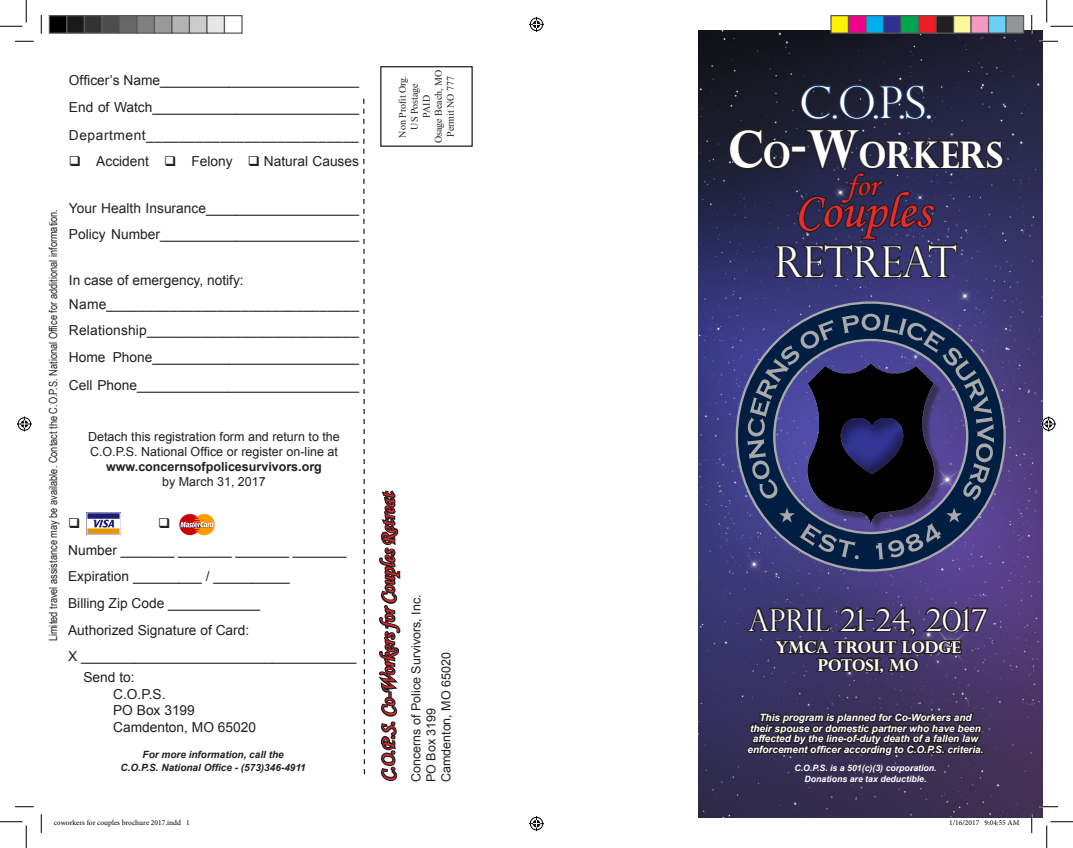
<style>
.page{position:relative;width:1073px;height:848px;background:#fff}
.page>*{position:absolute;margin:0;border:0;box-sizing:border-box;transform-origin:0 0}
.t1{font:50px "Monotype Corsiva";color:#ee2929}
.t2{font:300 43.75px "Perpetua Titling";color:#fff}
.t3{font:300 42.5px "Perpetua Titling";color:#fff}
.t4{font:700 36.75px "Perpetua Titling";color:#fff;scale:.91 1}
.t5{font:31.25px "Monotype Corsiva";color:#ee2929}
.t6{font:300 30px "Perpetua Titling";color:#fff}
.t7{font:20px "Monotype Corsiva";color:#ee292e}
.t8{font:700 16.25px "Perpetua Titling";color:#fff}
.t9{font:13.75px "Arial";color:#231f20}
.t10{font:13.75px "Arial";letter-spacing:.04em;color:#231f20}
.t11{font:12.5px/15px "Arial";color:#231f20}
.t12{font:700 12.5px "Arial";color:#231f20}
.t13{font:11.25px "Arial Narrow";color:#231f20}
.t14{font:italic 700 10px "Arial";color:#fff}
.t15{font:italic 700 10px "Arial";color:#231f20}
.t16{font:10px "Times New Roman";color:#231f20}
.t17{font:italic 700 8.75px "Arial";color:#fff}
.t18{font:7.5px "Minion Pro";color:#000}
.s1{font-size:52.5px}
</style>
<div class="page">
<img style="left:698px;top:30px;width:344px;height:788px">
<svg style="left:363px;top:98px;width:3px;height:677px"></svg>
<svg style="left:378px;top:490px;width:23px;height:292px"></svg>
<div style="left:380px;top:66px;width:93px;height:81px;border:1px solid #231f20"></div>
<svg style="left:744px;top:578px;width:246px;height:183px;background:#393056"></svg>
<svg style="left:727px;top:82px;width:278px;height:200px;background:#272848"></svg>
<img style="left:86px;top:513px;width:34px;height:21px">
<img style="left:179px;top:514px;width:36px;height:22px">
<svg style="left:735px;top:301px;width:270px;height:270px;background:#3f3f7b"></svg>
<svg style="left:747px;top:314px;width:247px;height:187px;background:#36446c"></svg>
<svg style="left:779px;top:507px;width:183px;height:52px;background:#2d3f61"></svg>
<img style="left:791px;top:354px;width:163px;height:176px">
<div style="left:794px;top:353px;width:152px;height:180px;background:#231f20;opacity:.5"></div>
<div style="left:839px;top:417px;width:66px;height:59px;background:#231f20;opacity:.5"></div>
<svg style="left:15px;top:40px;width:19px;height:2px"></svg>
<svg style="left:1039px;top:40px;width:19px;height:2px"></svg>
<svg style="left:15px;top:806px;width:19px;height:1px"></svg>
<svg style="left:1039px;top:805px;width:19px;height:2px"></svg>
<svg style="left:40px;top:15px;width:2px;height:19px"></svg>
<svg style="left:40px;top:814px;width:2px;height:18px"></svg>
<svg style="left:1030px;top:15px;width:2px;height:19px"></svg>
<svg style="left:1030px;top:814px;width:2px;height:18px"></svg>
<svg style="left:0;top:0;width:27px;height:27px"></svg>
<svg style="left:0;top:821px;width:27px;height:27px"></svg>
<svg style="left:1046px;top:0;width:26px;height:27px"></svg>
<svg style="left:1046px;top:821px;width:26px;height:27px"></svg>
<svg style="left:529px;top:17px;width:15px;height:15px"></svg>
<svg style="left:529px;top:816px;width:15px;height:15px"></svg>
<svg style="left:17px;top:416px;width:15px;height:15px"></svg>
<svg style="left:1041px;top:416px;width:15px;height:15px"></svg>
<div style="left:49px;top:16px;width:18px;height:17px;background:#000"></div>
<div style="left:49px;top:15px;width:19px;height:19px;border:1px solid #595959"></div>
<div style="left:67px;top:16px;width:17px;height:17px;background:#1a1a1a"></div>
<div style="left:66px;top:15px;width:19px;height:19px;border:1px solid #595959"></div>
<div style="left:84px;top:16px;width:18px;height:17px;background:#333"></div>
<div style="left:84px;top:15px;width:18px;height:19px;border:1px solid #595959"></div>
<div style="left:102px;top:16px;width:17px;height:17px;background:#4d4d4d"></div>
<div style="left:101px;top:15px;width:19px;height:19px;border:1px solid #595959"></div>
<div style="left:119px;top:16px;width:18px;height:17px;background:#666"></div>
<div style="left:119px;top:15px;width:19px;height:19px;border:1px solid #595959"></div>
<div style="left:137px;top:16px;width:17px;height:17px;background:#808080"></div>
<div style="left:136px;top:15px;width:19px;height:19px;border:1px solid #595959"></div>
<div style="left:154px;top:16px;width:18px;height:17px;background:#999"></div>
<div style="left:154px;top:15px;width:18px;height:19px;border:1px solid #595959"></div>
<div style="left:172px;top:16px;width:17px;height:17px;background:#b3b3b3"></div>
<div style="left:171px;top:15px;width:19px;height:19px;border:1px solid #595959"></div>
<div style="left:189px;top:16px;width:18px;height:17px;background:#ccc"></div>
<div style="left:189px;top:15px;width:19px;height:19px;border:1px solid #595959"></div>
<div style="left:207px;top:16px;width:17px;height:17px;background:#e6e6e6"></div>
<div style="left:206px;top:15px;width:19px;height:19px;border:1px solid #595959"></div>
<div style="left:224px;top:15px;width:18px;height:19px;border:1px solid #595959"></div>
<div style="left:831px;top:16px;width:17px;height:17px;background:#fff101"></div>
<div style="left:830px;top:15px;width:19px;height:19px;border:1px solid #595959"></div>
<div style="left:848px;top:16px;width:18px;height:17px;background:#ed028c"></div>
<div style="left:848px;top:15px;width:18px;height:19px;border:1px solid #595959"></div>
<div style="left:866px;top:16px;width:17px;height:17px;background:#00aeef"></div>
<div style="left:865px;top:15px;width:19px;height:19px;border:1px solid #595959"></div>
<div style="left:883px;top:16px;width:18px;height:17px;background:#2e3092"></div>
<div style="left:882px;top:15px;width:19px;height:19px;border:1px solid #595959"></div>
<div style="left:901px;top:16px;width:17px;height:17px;background:#00a54f"></div>
<div style="left:900px;top:15px;width:19px;height:19px;border:1px solid #595959"></div>
<div style="left:918px;top:16px;width:18px;height:17px;background:#ee1d23"></div>
<div style="left:918px;top:15px;width:18px;height:19px;border:1px solid #595959"></div>
<div style="left:936px;top:16px;width:17px;height:17px;background:#231f20"></div>
<div style="left:935px;top:15px;width:19px;height:19px;border:1px solid #595959"></div>
<div style="left:953px;top:16px;width:18px;height:17px;background:#fff79a"></div>
<div style="left:952px;top:15px;width:19px;height:19px;border:1px solid #595959"></div>
<div style="left:971px;top:16px;width:17px;height:17px;background:#f499c2"></div>
<div style="left:970px;top:15px;width:19px;height:19px;border:1px solid #595959"></div>
<div style="left:988px;top:16px;width:18px;height:17px;background:#6bcff6"></div>
<div style="left:988px;top:15px;width:18px;height:19px;border:1px solid #595959"></div>
<div style="left:1006px;top:16px;width:17px;height:17px;background:#939598"></div>
<div style="left:1005px;top:15px;width:19px;height:19px;border:1px solid #595959"></div>
<div style="left:949px;top:780px;width:70px;height:38px;background:#3f2f52"></div>
<p class="t13" style="left:45px;top:641px;width:434px;rotate:-90deg">Limited travel assistance may be available. Contact the C.O.P.S. National Office for additional information.</p>
<p class="t9" style="left:69px;top:72px;width:291px">Officer’s Name__________________________</p>
<p class="t9" style="left:69px;top:98px;width:291px">End of Watch___________________________</p>
<p class="t10" style="left:69px;top:126px;width:291px">Department__________________________</p>
<p class="t9" style="left:69px;top:152px;width:291px">❑ Accident ❑ Felony ❑ Natural Causes</p>
<p class="t9" style="left:69px;top:199px;width:291px">Your Health Insurance____________________</p>
<p class="t9" style="left:69px;top:225px;width:291px">Policy Number__________________________</p>
<p class="t9" style="left:69px;top:271px;width:176px">In case of emergency, notify:</p>
<p class="t9" style="left:69px;top:295px;width:291px">Name________________________________</p>
<p class="t9" style="left:69px;top:321px;width:291px">Relationship___________________________</p>
<p class="t9" style="left:69px;top:348px;width:291px">Home Phone___________________________</p>
<p class="t9" style="left:69px;top:376px;width:291px">Cell Phone_____________________________</p>
<p class="t11" style="left:88px;top:429px;width:253px">Detach this registration form and return to the<br>C.O.P.S. National Office or register on-line at</p>
<p class="t12" style="left:106px;top:458px;width:217px">www.concernsofpolicesurvivors.org</p>
<p class="t11" style="left:162px;top:474px;width:105px">by March 31, 2017</p>
<p class="t9" style="left:68px;top:541px;width:280px">Number _______ _______ _______ _______</p>
<p class="t9" style="left:68px;top:567px;width:223px">Expiration _________ / __________</p>
<p class="t9" style="left:68px;top:594px;width:193px">Billing Zip Code ____________</p>
<p class="t9" style="left:68px;top:620px;width:183px">Authorized Signature of Card:</p>
<p class="t9" style="left:68px;top:647px;width:290px">X ____________________________________</p>
<p class="t9" style="left:83px;top:668px;width:53px">Send to:</p>
<p class="t9" style="left:113px;top:684px;width:54px">C.O.P.S.</p>
<p class="t9" style="left:113px;top:701px;width:83px">PO Box 3199</p>
<p class="t9" style="left:113px;top:717px;width:144px">Camdenton, MO 65020</p>
<p class="t15" style="left:143px;top:747px;width:143px">For more information, call the</p>
<p class="t15" style="left:120px;top:760px;width:187px">C.O.P.S. National Office - (573)346-4911</p>
<p class="t16" style="left:432px;top:143px;width:75px;rotate:-90deg">Osage Beach, MO</p>
<p class="t16" style="left:444px;top:137px;width:63px;rotate:-90deg">Permit NO 777</p>
<p class="t16" style="left:396px;top:138px;width:64px;rotate:-90deg">Non Profit Org.</p>
<p class="t16" style="left:408px;top:130px;width:48px;rotate:-90deg">US Postage</p>
<p class="t16" style="left:420px;top:118px;width:24px;rotate:-90deg">PAID</p>
<p class="t7" style="left:376px;top:781px;width:291px;rotate:-90deg">C.O.P.S. Co-Workers for Couples Retreat</p>
<p class="t11" style="left:409px;top:782px;width:189px;rotate:-90deg">Concerns of Police Survivors, Inc.</p>
<p class="t11" style="left:439px;top:782px;width:131px;rotate:-90deg">Camdenton, MO 65020</p>
<p class="t11" style="left:424px;top:782px;width:76px;rotate:-90deg">PO Box 3199</p>
<p class="t2" style="left:799px;top:76px;width:134px">C.O.P.S.</p>
<p class="t4" style="left:728px;top:132px;width:303px"><span class="s1">C</span>O<span class="s1">-W</span>ORKERS</p>
<p class="t5" style="left:846px;top:166px;width:33px">for</p>
<p class="t1" style="left:794px;top:181px;width:137px">Couples</p>
<p class="t3" style="left:775px;top:236px;width:183px">RETREAT</p>
<p class="t6" style="left:748px;top:601px;width:240px">APRIL 21-24, 2017</p>
<p class="t8" style="left:775px;top:637px;width:187px">YMCA TROUT LODGE</p>
<p class="t8" style="left:817px;top:654px;width:102px">POTOSI, MO</p>
<p class="t14" style="left:759px;top:710px;width:214px">This program is planned for Co-Workers and</p>
<p class="t14" style="left:750px;top:721px;width:232px">their spouse or domestic partner who have been</p>
<p class="t14" style="left:752px;top:732px;width:227px">affected by the line-of-duty death of a fallen law</p>
<p class="t14" style="left:747px;top:742px;width:237px">enforcement officer according to C.O.P.S. criteria.</p>
<p class="t17" style="left:794px;top:762px;width:144px">C.O.P.S. is a 501(c)(3) corporation.</p>
<p class="t17" style="left:804px;top:772px;width:124px">Donations are tax deductible.</p>
<p class="t18" style="left:54px;top:818px;width:137px">coworkers for couples brochure 2017.indd 1</p>
<p class="t18" style="left:949px;top:818px;width:72px">1/16/2017 9:04:55 AM</p>
</div>
